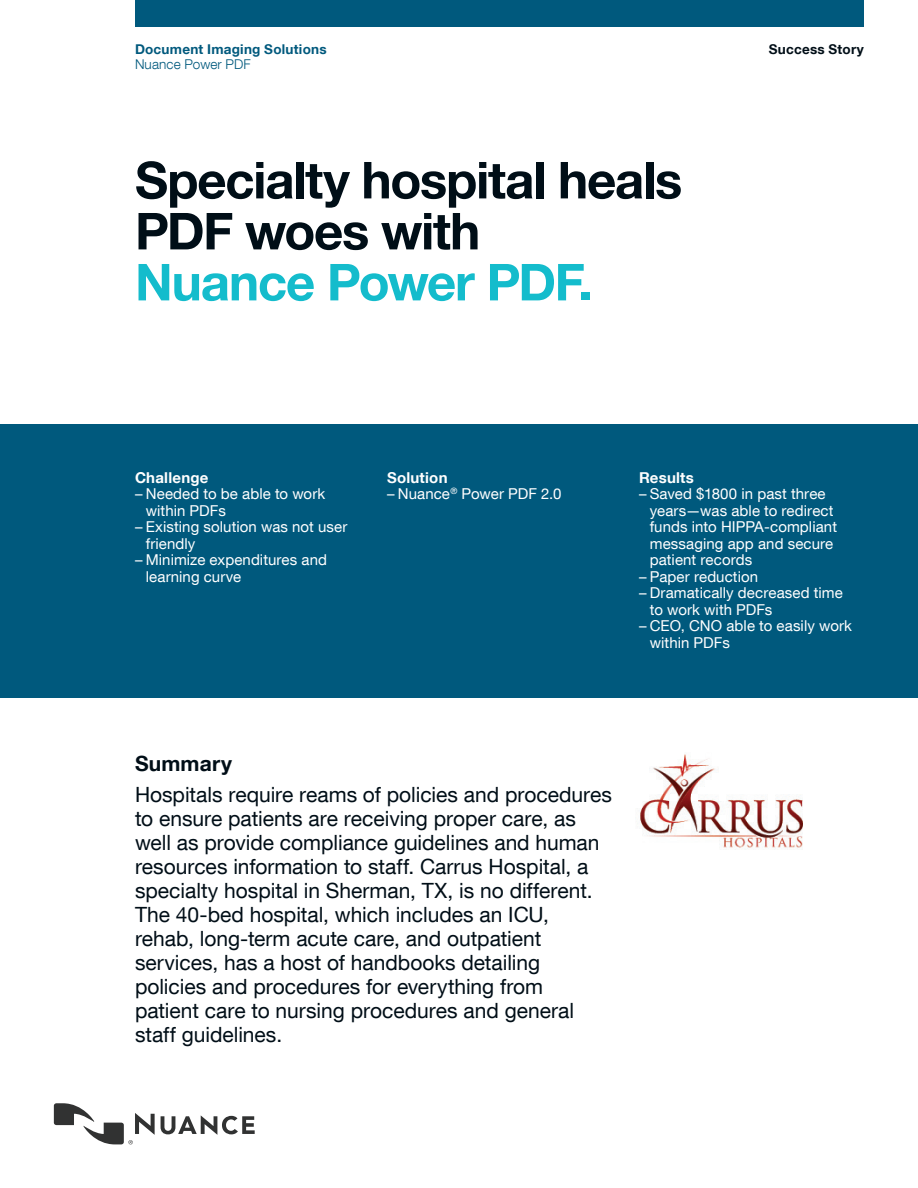
<style>
.page{position:relative;width:918px;height:1188px;background:#fff}
.page>*{position:absolute;margin:0;border:0;box-sizing:border-box;transform-origin:0 0}
.Headline_34_34{font:700 51px/51px "Helvetica Neue LT Com";letter-spacing:-.025em;color:#000e17}
.Intro_Text_14_16{font:21px/24px "Helvetica Neue LT Com";color:#000e17}
.Intro_Text_14_16-2{font:700 21px "Helvetica Neue LT Com";letter-spacing:.01em;color:#000e17}
.t1{font:15px/16.5px "Helvetica Neue LT Com";letter-spacing:.005em;color:#fff}
.Front_Box__Head_10_1{font:700 15px "Helvetica Neue LT Com";letter-spacing:.015em;color:#fff}
.Business_Unit_Name_9{font:700 13.5px "Helvetica Neue LT Com";letter-spacing:.02em;color:#00597d}
.Product_Offering_Nam{font:300 13.5px "Helvetica Neue LT Com";letter-spacing:.01em;color:#00597d}
.Document_Name_9_9{font:700 13.5px "Helvetica Neue LT Com";letter-spacing:.02em;color:#000e17}
.s1{color:#14bccc}
</style>
<div class="page">
<div style="left:135px;top:0;width:729px;height:27px;background:#00597d"></div>
<svg style="left:161px;top:1115px;width:94px;height:20px"></svg>
<svg style="left:54px;top:1103px;width:101px;height:41px"></svg>
<div style="left:0;top:424px;width:918px;height:273px;background:#00597d"></div>
<img style="left:640px;top:754px;width:163px;height:96px">
<p class="Business_Unit_Name_9" style="left:135px;top:41px;width:193px">Document Imaging Solutions</p>
<p class="Document_Name_9_9" style="left:769px;top:41px;width:97px">Success Story</p>
<p class="Product_Offering_Nam" style="left:135px;top:56px;width:117px">Nuance Power PDF</p>
<p class="Headline_34_34" style="left:135px;top:153px;width:549px">Specialty hospital heals<br>PDF woes with<br><span class="s1">Nuance Power PDF.</span></p>
<p class="Front_Box__Head_10_1" style="left:135px;top:468px;width:75px">Challenge</p>
<p class="t1" style="left:146px;top:485px;width:181px;text-indent:-11px">– Needed to be able to work within PDFs</p>
<p class="t1" style="left:146px;top:518px;width:203px;text-indent:-11px">– Existing solution was not user friendly</p>
<p class="t1" style="left:146px;top:551px;width:183px;text-indent:-11px">– Minimize expenditures and learning curve</p>
<p class="Front_Box__Head_10_1" style="left:387px;top:468px;width:62px">Solution</p>
<p class="t1" style="left:387px;top:485px;width:176px">– Nuance<sup>®</sup> Power PDF 2.0</p>
<p class="Front_Box__Head_10_1" style="left:639px;top:468px;width:56px">Results</p>
<p class="t1" style="left:650px;top:485px;width:189px;text-indent:-11px">– Saved $1800 in past three years—was able to redirect funds into HIPPA-compliant messaging app and secure patient records</p>
<p class="t1" style="left:639px;top:568px;width:121px">– Paper reduction</p>
<p class="t1" style="left:650px;top:584px;width:195px;text-indent:-11px">– Dramatically decreased time to work with PDFs</p>
<p class="t1" style="left:650px;top:617px;width:204px;text-indent:-11px">– CEO, CNO able to easily work within PDFs</p>
<p class="Intro_Text_14_16-2" style="left:135px;top:750px;width:98px">Summary</p>
<p class="Intro_Text_14_16" style="left:135px;top:782px;width:478px">Hospitals require reams of policies and procedures to ensure patients are receiving proper care, as well as provide compliance guidelines and human resources information to staff. Carrus Hospital, a specialty hospital in Sherman, TX, is no different.<br>The 40-bed hospital, which includes an ICU, rehab, long-term acute care, and outpatient services, has a host of handbooks detailing policies and procedures for everything from patient care to nursing procedures and general staff guidelines.</p>
</div>
